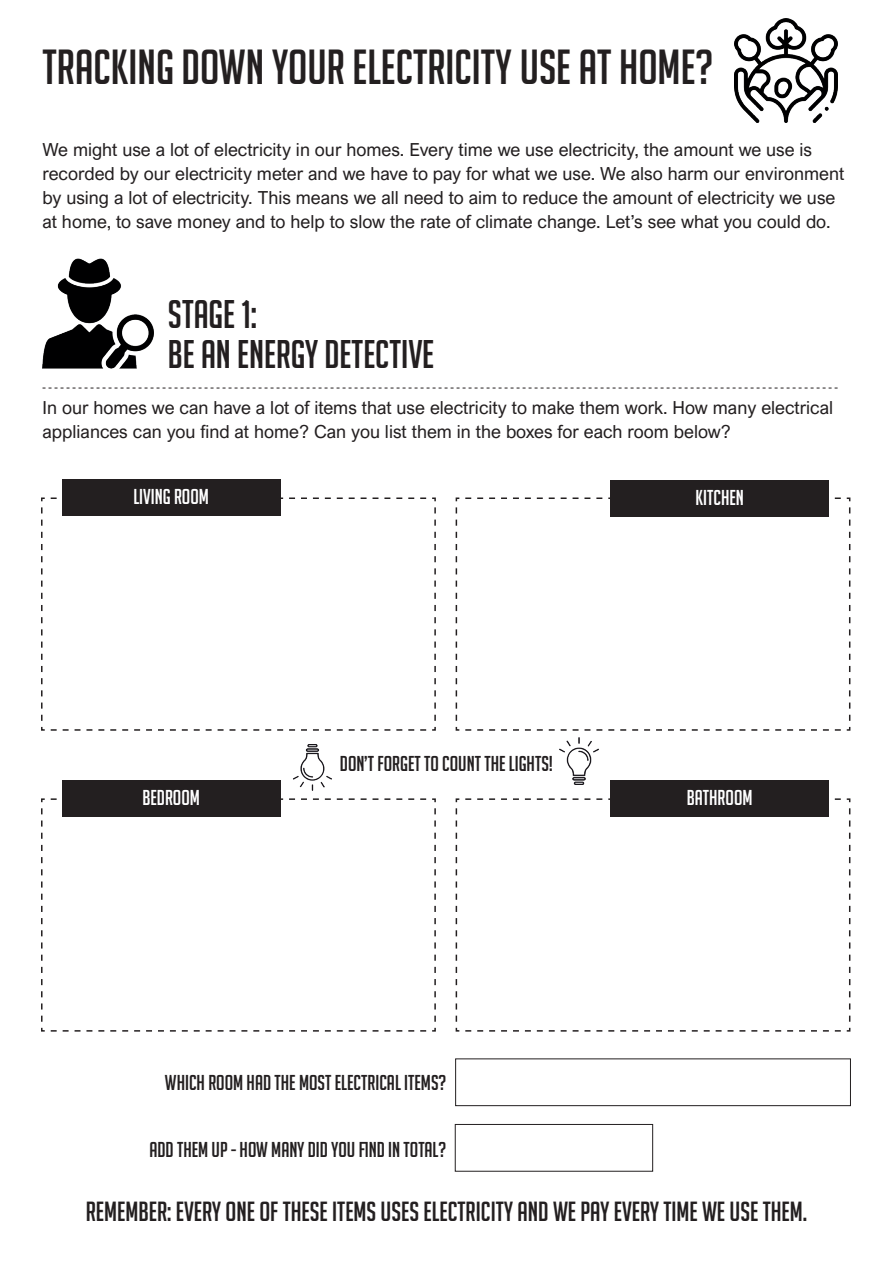
<style>
.page{position:relative;width:893px;height:1263px;background:#fff}
.page>*{position:absolute;margin:0;border:0;box-sizing:border-box;transform-origin:0 0}
.t1{font:48px "Big Noodle Titling";color:#231f20}
.t2{font:39px/40.5px "Big Noodle Titling";color:#231f20}
.t3{font:27px "Big Noodle Titling";color:#231f20}
.t4{font:21px "Big Noodle Titling";color:#231f20}
.t5{font:21px "Big Noodle Titling";color:#fff}
.t6{font:18px/24px "Arial Nova";color:#231f20}
</style>
<div class="page">
<img style="left:43px;top:258px;width:110px;height:111px">
<svg style="left:43px;top:388px;width:795px;height:1px"></svg>
<svg style="left:41px;top:497px;width:395px;height:234px"></svg>
<svg style="left:455px;top:497px;width:396px;height:234px"></svg>
<svg style="left:41px;top:798px;width:395px;height:234px"></svg>
<svg style="left:455px;top:798px;width:396px;height:234px"></svg>
<div style="left:62px;top:479px;width:219px;height:37px;background:#231f20"></div>
<div style="left:610px;top:480px;width:219px;height:37px;background:#231f20"></div>
<div style="left:62px;top:780px;width:219px;height:36px;background:#231f20"></div>
<div style="left:610px;top:780px;width:219px;height:36px;background:#231f20"></div>
<img style="left:559px;top:738px;width:40px;height:46px">
<img style="left:293px;top:744px;width:39px;height:47px">
<div style="left:455px;top:1058px;width:396px;height:48px;border:1px solid #231f20"></div>
<div style="left:455px;top:1124px;width:198px;height:47px;border:1px solid #231f20"></div>
<img style="left:734px;top:19px;width:104px;height:103px">
<h1 class="t1" style="left:43px;top:42px;width:672px">TRACKING DOWN YOUR ELECTRICITY USE AT HOME?</h1>
<p class="t6" style="left:43px;top:137px;width:803px">We might use a lot of electricity in our homes. Every time we use electricity, the amount we use is recorded by our electricity meter and we have to pay for what we use. We also harm our environment by using a lot of electricity. This means we all need to aim to reduce the amount of electricity we use at home, to save money and to help to slow the rate of climate change. Let’s see what you could do.</p>
<h2 class="t2" style="left:168px;top:294px;width:268px">STAGE 1:<br>BE AN ENERGY DETECTIVE</h2>
<p class="t6" style="left:43px;top:395px;width:792px">In our homes we can have a lot of items that use electricity to make them work. How many electrical appliances can you find at home? Can you list them in the boxes for each room below?</p>
<p class="t5" style="left:133px;top:485px;width:77px">LIVING ROOM</p>
<p class="t5" style="left:695px;top:486px;width:50px">KITCHEN</p>
<p class="t4" style="left:340px;top:752px;width:215px">DON’T FORGET TO COUNT THE LIGHTS!</p>
<p class="t5" style="left:142px;top:786px;width:59px">BEDROOM</p>
<p class="t5" style="left:687px;top:786px;width:67px">BATHROOM</p>
<p class="t4" style="left:165px;top:1071px;width:283px">WHICH ROOM HAD THE MOST ELECTRICAL ITEMS?</p>
<p class="t4" style="left:149px;top:1138px;width:299px">ADD THEM UP - HOW MANY DID YOU FIND IN TOTAL?</p>
<h3 class="t3" style="left:86px;top:1196px;width:723px">REMEMBER: EVERY ONE OF THESE ITEMS USES ELECTRICITY AND WE PAY EVERY TIME WE USE THEM.</h3>
</div>
